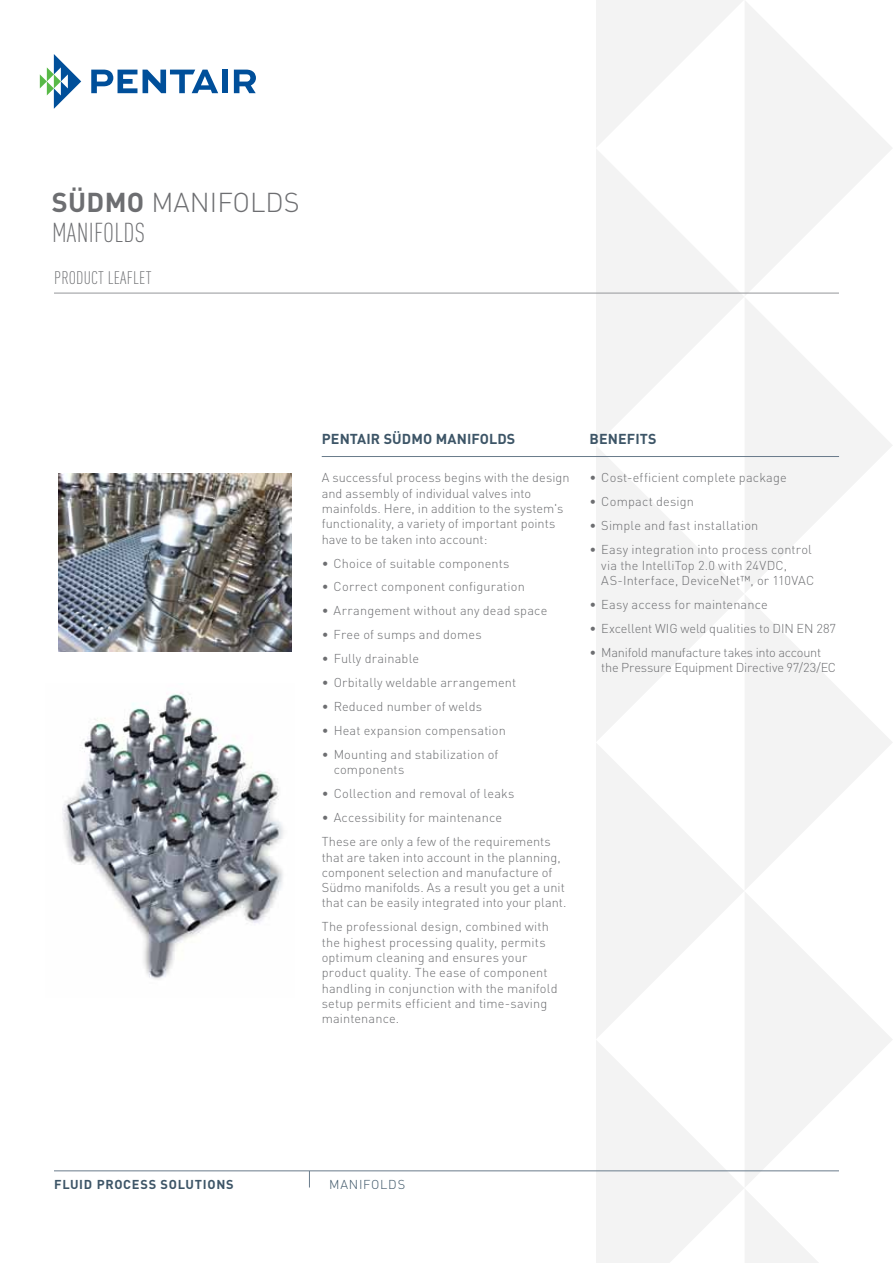
<style>
.page{position:relative;width:893px;height:1263px;background:#fff}
.page>*{position:absolute;margin:0;border:0;box-sizing:border-box;transform-origin:0 0}
.t1{font:300 27px "DIN Pro";color:#6d6e71}
.t2{font:300 condensed 27px "DIN Pro";letter-spacing:.01em;color:#6d6e71}
.t3{font:300 condensed 18px "DIN Pro";letter-spacing:.01em;color:#6d6e71}
.t4{font:700 14.25px "DIN Pro";letter-spacing:.01em;color:#3d5567}
.t5{font:300 12.75px/15.3px "DIN Pro";letter-spacing:.01em;color:#6d6e71}
.t6{font:300 12.75px/15.3px "DIN Pro";letter-spacing:-.01em;color:#6d6e71}
.t7{font:700 12.75px "DIN Pro";letter-spacing:.06em;color:#3d5567}
.t8{font:300 12.75px "DIN Pro";letter-spacing:.06em;color:#3d5567}
.s1{font-weight:700}
</style>
<div class="page">
<svg style="left:596px;top:0;width:296px;height:148px"></svg>
<svg style="left:596px;top:148px;width:296px;height:297px"></svg>
<svg style="left:596px;top:445px;width:296px;height:297px"></svg>
<svg style="left:596px;top:742px;width:296px;height:430px"></svg>
<svg style="left:596px;top:1039px;width:237px;height:224px;fill:#f3f3f3"></svg>
<svg style="left:40px;top:54px;width:41px;height:55px"></svg>
<svg style="left:91px;top:70px;width:46px;height:23px"></svg>
<svg style="left:143px;top:70px;width:75px;height:23px"></svg>
<div style="left:222px;top:70px;width:6px;height:23px;background:#004f9a"></div>
<svg style="left:234px;top:70px;width:22px;height:23px"></svg>
<hr style="left:54px;top:1170px;width:785px;height:1px;background:#697b8b">
<svg style="left:309px;top:1171px;width:1px;height:16px"></svg>
<hr style="left:54px;top:293px;width:785px;height:1px;background:#95979a">
<hr style="left:322px;top:456px;width:517px;height:1px;background:#697b8b">
<img style="left:62px;top:692px;width:222px;height:288px">
<img style="left:59px;top:473px;width:232px;height:178px">
<h1 class="t1" style="left:52px;top:182px;width:117px"><span class="s1">SÜDMO</span> MANIFOLDS</h1>
<h1 class="t2" style="left:52px;top:214px;width:95px">MANIFOLDS</h1>
<h2 class="t3" style="left:54px;top:265px;width:99px">PRODUCT LEAFLET</h2>
<p class="t4" style="left:322px;top:427px;width:195px">PENTAIR SÜDMO MANIFOLDS</p>
<p class="t5" style="left:322px;top:469px;width:249px">A successful process begins with the design and assembly of individual valves into mainfolds. Here, in addition to the system's functionality, a variety of important points have to be taken into account:</p>
<p class="t5" style="left:322px;top:554px;width:189px">• Choice of suitable components</p>
<p class="t5" style="left:322px;top:578px;width:205px">• Correct component configuration</p>
<p class="t5" style="left:322px;top:602px;width:227px">• Arrangement without any dead space</p>
<p class="t5" style="left:322px;top:626px;width:162px">• Free of sumps and domes</p>
<p class="t5" style="left:322px;top:650px;width:99px">• Fully drainable</p>
<p class="t5" style="left:322px;top:674px;width:196px">• Orbitally weldable arrangement</p>
<p class="t5" style="left:322px;top:698px;width:162px">• Reduced number of welds</p>
<p class="t5" style="left:322px;top:722px;width:186px">• Heat expansion compensation</p>
<p class="t5" style="left:334px;top:746px;width:166px;text-indent:-12px">• Mounting and stabilization of components</p>
<p class="t5" style="left:322px;top:785px;width:194px">• Collection and removal of leaks</p>
<p class="t5" style="left:322px;top:804px;width:230px;line-height:24px">• Accessibility for maintenance<br>These are only a few of the requirements</p>
<p class="t5" style="left:322px;top:848px;width:246px">that are taken into account in the planning, component selection and manufacture of Südmo manifolds. As a result you get a unit that can be easily integrated into your plant.</p>
<p class="t5" style="left:322px;top:918px;width:237px">The professional design, combined with the highest processing quality, permits optimum cleaning and ensures your product quality. The ease of component handling in conjunction with the manifold setup permits efficient and time-saving maintenance.</p>
<p class="t4" style="left:589px;top:427px;width:69px">BENEFITS</p>
<p class="t5" style="left:589px;top:469px;width:199px">• Cost-efficient complete package</p>
<p class="t5" style="left:589px;top:493px;width:106px">• Compact design</p>
<p class="t5" style="left:589px;top:517px;width:171px">• Simple and fast installation</p>
<p class="t5" style="left:601px;top:541px;width:215px;text-indent:-12px">• Easy integration into process control via the I ntelliTop 2.0 with 24VDC,<br>AS-I nterface, DeviceN et™, or 110VAC</p>
<p class="t5" style="left:589px;top:595px;width:180px">• Easy access for maintenance</p>
<p class="t6" style="left:589px;top:619px;width:191px">• Excellent WI G weld qualities to DIN</p>
<p class="t5" style="left:796px;top:619px;width:41px">EN 287</p>
<p class="t6" style="left:601px;top:643px;width:236px;text-indent:-12px">• Manifold manufacture takes into account the Pressure Equipment D irective 97/23/EC</p>
<p class="t7" style="left:54px;top:1174px;width:181px">FLUID PROCESS SOLUTIONS</p>
<p class="t8" style="left:329px;top:1174px;width:77px">manifolds</p>
</div>
